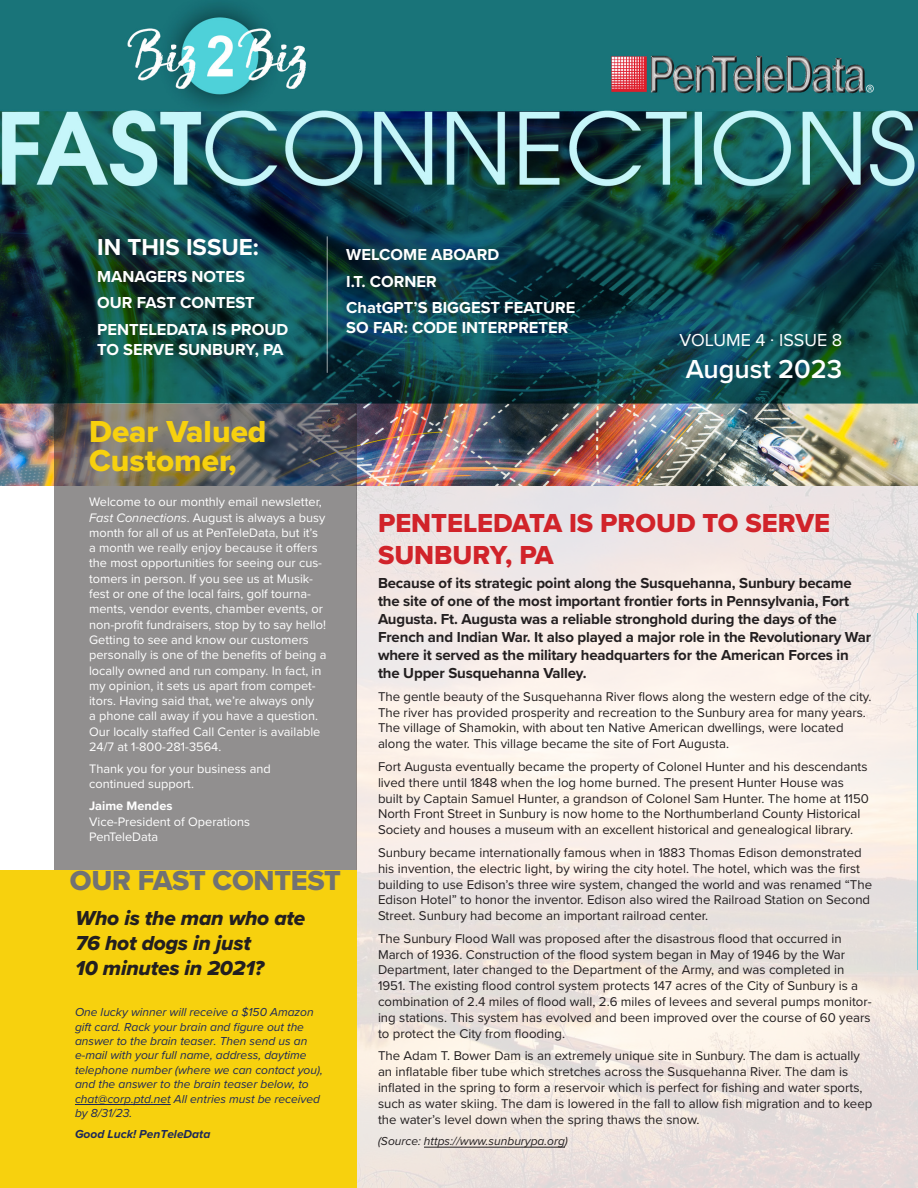
<style>
.page{position:relative;width:918px;height:1188px;background:#fff}
.page>*{position:absolute;margin:0;border:0;box-sizing:border-box;transform-origin:0 0}
.t1{font:31.5px/28.5px "Proxima Nova Extrabld";color:#f7d10e}
.t2{font:28.5px "Proxima Nova Extrabld";letter-spacing:-.01em;color:#717274}
.t3{font:27px/32.4px "Proxima Nova Extrabld";color:#d1232a}
.t4{font:600 27px "Proxima Nova";color:#fff}
.t5{font:700 24px "Proxima Nova";color:#fff}
.t6{font:21px/25.2px "Proxima Nova Extrabld It";letter-spacing:-.01em;color:#231f20}
.t7{font:18px "Proxima Nova";color:#fff}
.t8{font:700 16.5px/19.8px "Proxima Nova";color:#fff}
.t9{font:700 15px/18px "Proxima Nova";letter-spacing:-.01em;color:#231f20}
.t10{font:13.2px/15.9px "Proxima Nova";color:#231f20}
.t11{font:12.75px/15.3px "Proxima Nova";color:#fff}
.t12{font:italic 12px/14.4px "Proxima Nova";color:#1e2959}
.t13{font:italic 12px "Proxima Nova";color:#231f20}
.t14{font:italic 700 12px "Proxima Nova";color:#1e2959}
.s1{font-style:italic}
.s2{font-weight:700}
</style>
<div class="page">
<img style="left:357px;top:486px;width:561px;height:702px">
<img style="left:0;top:0;width:918px;height:486px">
<svg style="left:54px;top:404px;width:303px;height:467px;fill:#918f8f"></svg>
<hr style="left:327px;top:236px;width:1px;height:137px;background:#fff">
<hr style="left:424px;top:1147px;width:141px;height:1px;background:#231f20">
<div style="left:0;top:871px;width:357px;height:317px;background:#f7d10e"></div>
<hr style="left:75px;top:1104px;width:96px;height:1px;background:#1e2959">
<hr style="left:917px;top:979px;width:1px;height:137px;background:#0d7074">
<hr style="left:917px;top:613px;width:1px;height:357px;background:#60c8d4">
<p class="t5" style="left:97px;top:229px;width:163px">IN THIS ISSUE:</p>
<p class="t8" style="left:97px;top:266px;width:149px">MANAGERS NOTES</p>
<p class="t8" style="left:97px;top:293px;width:159px">OUR FAST CONTEST</p>
<p class="t8" style="left:97px;top:319px;width:193px">PENTELEDATA IS PROUD<br>TO SERVE SUNBURY, PA</p>
<p class="t7" style="left:680px;top:326px;width:164px">VOLUME 4 . ISSUE 8</p>
<p class="t4" style="left:686px;top:349px;width:158px">August 2023</p>
<p class="t1" style="left:89px;top:417px;width:179px">Dear Valued<br>Customer,</p>
<p class="t11" style="left:89px;top:494px;width:239px">Welcome to our monthly email newsletter, <span class="s1">Fast Connections</span>. August is always a busy month for all of us at PenTeleData, but it’s a month we really enjoy because it offers the most opportunities for seeing our cus&shy;tomers in person. If you see us at Musik&shy;fest or one of the local fairs, golf tourna&shy;ments, vendor events, chamber events, or non-profit fundraisers, stop by to say hello!<br>Getting to see and know our customers personally is one of the benefits of being a locally owned and run company. In fact, in my opinion, it sets us apart from compet&shy;itors. Having said that, we’re always only<br>a phone call away if you have a question.<br>Our locally staffed Call Center is available 24/7 at 1-800-281-3564.</p>
<p class="t11" style="left:89px;top:761px;width:183px">Thank you for your business and continued support.</p>
<p class="t11" style="left:89px;top:798px;width:163px"><span class="s2">Jaime Mendes<br></span>Vice-President of Operations<br>PenTeleData</p>
<p class="t8" style="left:346px;top:244px;width:154px">WELCOME ABOARD</p>
<p class="t8" style="left:346px;top:271px;width:92px">I.T. CORNER</p>
<p class="t8" style="left:346px;top:297px;width:231px">ChatGPT’S BIGGEST FEATURE<br>SO FAR: CODE INTERPRETER</p>
<p class="t3" style="left:378px;top:506px;width:454px">PENTELEDATA IS PROUD TO SERVE<br>SUNBURY, PA</p>
<p class="t9" style="left:378px;top:574px;width:495px">Because of its strategic point along the Susquehanna, Sunbury became the site of one of the most important frontier forts in Pennsylvania, Fort Augusta. Ft. Augusta was a reliable stronghold during the days of the French and Indian War. It also played a major role in the Revolutionary War where it served as the military headquarters for the American Forces in the Upper Susquehanna Valley.</p>
<p class="t10" style="left:378px;top:688px;width:495px">The gentle beauty of the Susquehanna River flows along the western edge of the city.<br>The river has provided prosperity and recreation to the Sunbury area for many years.<br>The village of Shamokin, with about ten Native American dwellings, were located along the water. This village became the site of Fort Augusta.</p>
<p class="t10" style="left:378px;top:758px;width:492px">Fort Augusta eventually became the property of Colonel Hunter and his descendants lived there until 1848 when the log home burned. The present Hunter House was built by Captain Samuel Hunter, a grandson of Colonel Sam Hunter. The home at 1150<br>North Front Street in Sunbury is now home to the Northumberland County Historical Society and houses a museum with an excellent historical and genealogical library.</p>
<p class="t10" style="left:378px;top:844px;width:496px">Sunbury became internationally famous when in 1883 Thomas Edison demonstrated his invention, the electric light, by wiring the city hotel. The hotel, which was the first building to use Edison’s three wire system, changed the world and was renamed “The Edison Hotel” to honor the inventor. Edison also wired the Railroad Station on Second Street. Sunbury had become an important railroad center.</p>
<p class="t10" style="left:378px;top:930px;width:495px">The Sunbury Flood Wall was proposed after the disastrous flood that occurred in March of 1936. Construction of the flood system began in May of 1946 by the War Department, later changed to the Department of the Army, and was completed in 1951. The existing flood control system protects 147 acres of the City of Sunbury is a combination of 2.4 miles of flood wall, 2.6 miles of levees and several pumps monitor&shy;ing stations. This system has evolved and been improved over the course of 60 years to protect the City from flooding.</p>
<p class="t10" style="left:378px;top:1047px;width:496px">The Adam T. Bower Dam is an extremely unique site in Sunbury. The dam is actually an inflatable fiber tube which stretches across the Susquehanna River. The dam is inflated in the spring to form a reservoir which is perfect for fishing and water sports, such as water skiing. The dam is lowered in the fall to allow fish migration and to keep the water’s level down when the spring thaws the snow.</p>
<p class="t13" style="left:378px;top:1132px;width:191px">(Source: https://www.sunburypa.org)</p>
<p class="t2" style="left:70px;top:859px;width:273px">OUR FAST CONTEST</p>
<p class="t6" style="left:76px;top:905px;width:231px">Who is the man who ate<br>76 hot dogs in just<br>10 minutes in 2021?</p>
<p class="t12" style="left:75px;top:1004px;width:249px">One lucky winner will receive a $150 Amazon gift card. Rack your brain and figure out the answer to the brain teaser. Then send us an e-mail with your full name, address, daytime telephone number (where we can contact you), and the answer to the brain teaser below, to chat@corp.ptd.net All entries must be received by 8/31/23.</p>
<p class="t14" style="left:75px;top:1125px;width:137px">Good Luck! PenTeleData</p>
</div>
